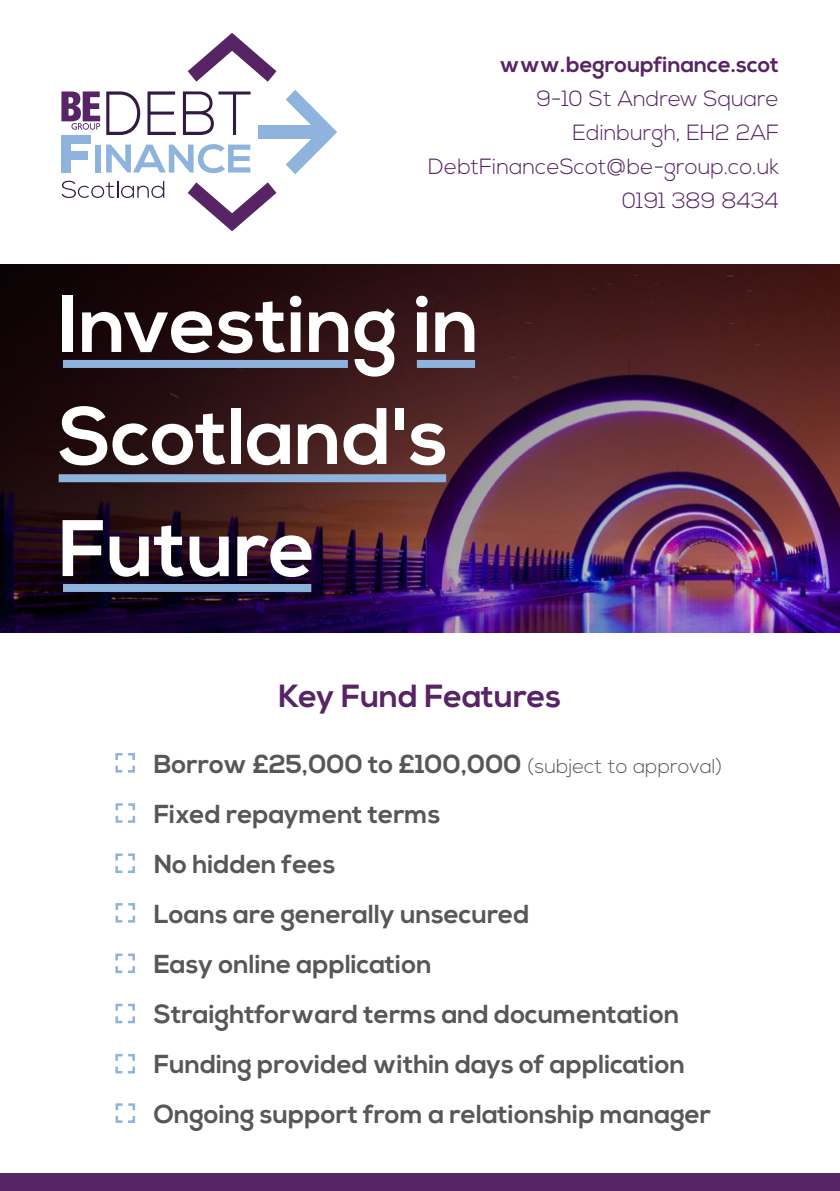
<style>
.page{position:relative;width:840px;height:1191px;background:#fff}
.page>*{position:absolute;margin:0;border:0;box-sizing:border-box;transform-origin:0 0}
.t1{font:700 80px/112px "Nexa";color:#fff}
.t2{font:700 32px "Nexa";color:#572465}
.t3{font:700 26px/50px "Nexa";color:#575756}
.t4{font:300 22px/34px "Nexa";color:#572465;text-align:right}
.t5{font:700 22px "Nexa";color:#572465}
.s1{font-weight:300;font-size:20px}
</style>
<div class="page">
<svg style="left:106px;top:91px;width:34px;height:44px"></svg>
<svg style="left:147px;top:91px;width:29px;height:44px"></svg>
<svg style="left:183px;top:91px;width:67px;height:44px"></svg>
<svg style="left:61px;top:181px;width:103px;height:17px"></svg>
<div style="left:95px;top:145px;width:5px;height:27px;background:#8eb3dd"></div>
<svg style="left:106px;top:144px;width:144px;height:29px"></svg>
<div style="left:61px;top:136px;width:10px;height:36px;background:#8eb3dd"></div>
<div style="left:61px;top:136px;width:29px;height:8px;background:#8eb3dd"></div>
<div style="left:61px;top:151px;width:26px;height:9px;background:#8eb3dd"></div>
<svg style="left:188px;top:33px;width:88px;height:49px"></svg>
<svg style="left:188px;top:182px;width:88px;height:49px"></svg>
<svg style="left:286px;top:90px;width:51px;height:84px"></svg>
<div style="left:258px;top:125px;width:67px;height:14px;background:#8eb3dd"></div>
<svg style="left:61px;top:91px;width:39px;height:39px"></svg>
<img style="left:0;top:264px;width:839px;height:368px">
<div style="left:0;top:1174px;width:839px;height:17px;background:#572465"></div>
<div style="left:63px;top:360px;width:285px;height:8px;background:#8eb3dd"></div>
<div style="left:416px;top:360px;width:59px;height:8px;background:#8eb3dd"></div>
<div style="left:63px;top:584px;width:248px;height:8px;background:#8eb3dd"></div>
<div style="left:59px;top:474px;width:387px;height:8px;background:#8eb3dd"></div>
<svg style="left:115px;top:753px;width:20px;height:20px"></svg>
<svg style="left:115px;top:803px;width:21px;height:20px"></svg>
<svg style="left:115px;top:853px;width:20px;height:20px"></svg>
<svg style="left:115px;top:903px;width:21px;height:20px"></svg>
<svg style="left:115px;top:953px;width:20px;height:21px"></svg>
<svg style="left:115px;top:1003px;width:20px;height:21px"></svg>
<svg style="left:115px;top:1054px;width:20px;height:20px"></svg>
<svg style="left:115px;top:1103px;width:21px;height:20px"></svg>
<p class="t5" style="left:499px;top:52px;width:280px">www.begroupfinance.scot</p>
<p class="t4" style="left:428px;top:83px;width:352px">9-10 St Andrew Square<br>Edinburgh, EH2 2AF<br>DebtFinanceScot@be-group.co.uk<br>0191 389 8434</p>
<h1 class="t1" style="left:59px;top:271px;width:422px">Investing in<br>Scotland's<br>Future</h1>
<p class="t2" style="left:278px;top:678px;width:284px">Key Fund Features</p>
<p class="t3" style="left:154px;top:739px;width:570px">Borrow £25,000 to £100,000 <span class="s1">(subject to approval)<br></span>Fixed repayment terms<br>No hidden fees<br>Loans are generally unsecured<br>Easy online application<br>Straightforward terms and documentation Funding provided within days of application Ongoing support from a relationship manager</p>
</div>
